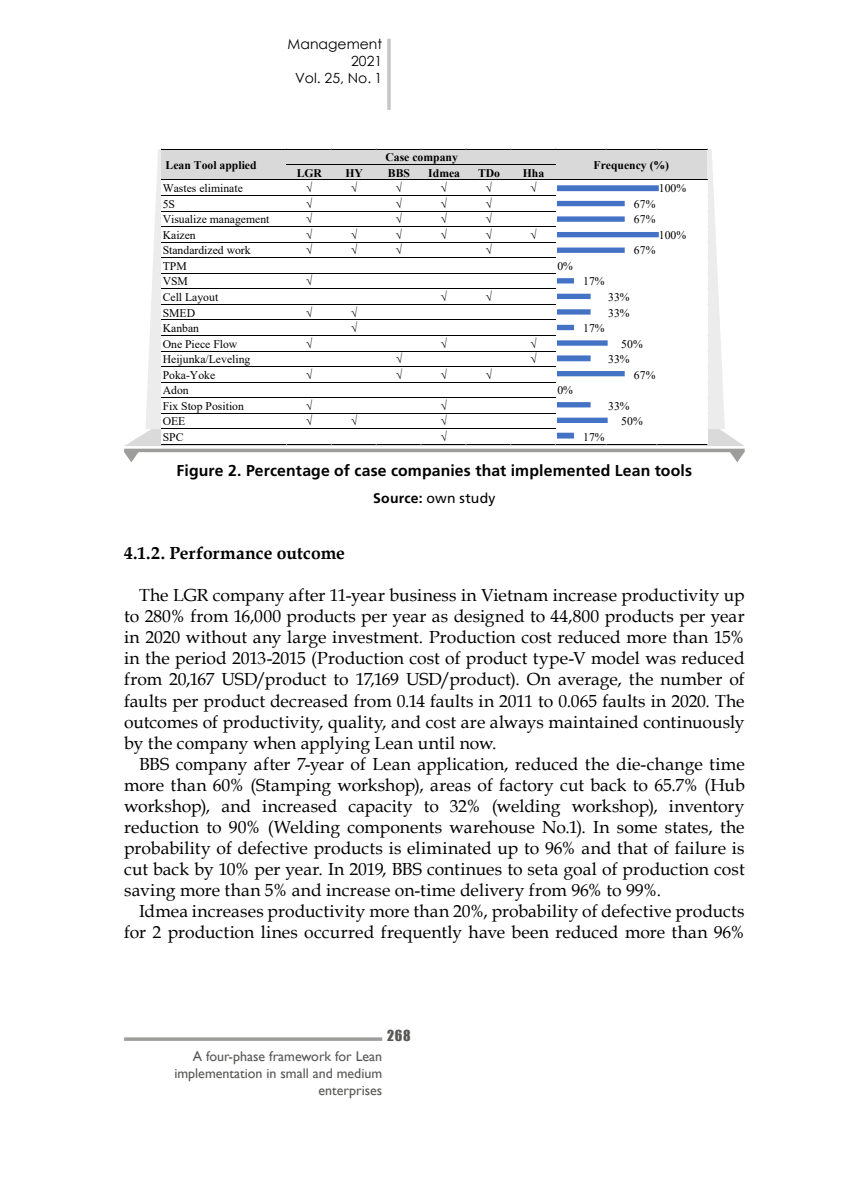
<style>
.page{position:relative;width:844px;height:1191px;background:#fff}
.page>*{position:absolute;margin:0;border:0;box-sizing:border-box;transform-origin:0 0}
.t1{font:17.5px/21px "Book Antiqua";letter-spacing:.005em;color:#000;text-align:justify}
.t2{font:700 17.5px "Book Antiqua";color:#000}
.t3{font:700 15.75px "Frutiger LT Pro";letter-spacing:.01em;color:#000}
.t4{font:14px/16.8px "Gill Sans";color:#575756;text-align:right}
.t5{font:14px/16.8px "Century Gothic";color:#000;text-align:right}
.t6{font:14px "Frutiger LT Pro";letter-spacing:.02em;color:#000}
.t7{font:14px "Impact";color:#575756}
.t8{font:11.72px "Times New Roman";color:#000}
.t9{font:700 11.72px "Times New Roman";color:#000}
.s1{font-weight:700}
</style>
<div class="page">
<hr style="left:124px;top:1037px;width:258px;height:3px;background:#9d9d9c">
<hr style="left:387px;top:39px;width:3px;height:71px;background:#c6c6c6">
<hr style="left:124px;top:449px;width:620px;height:3px;background:#9d9d9c">
<svg style="left:124px;top:452px;width:15px;height:10px"></svg>
<svg style="left:729px;top:452px;width:15px;height:10px"></svg>
<div style="left:161px;top:149px;width:395px;height:31px;background:#d9d9d9"></div>
<div style="left:555px;top:149px;width:152px;height:31px;background:#d9d9d9"></div>
<hr style="left:161px;top:149px;width:546px;height:1px;background:#000">
<hr style="left:286px;top:164px;width:270px;height:1px;background:#000">
<hr style="left:161px;top:179px;width:546px;height:1px;background:#000">
<svg style="left:125px;top:180px;width:619px;height:266px"></svg>
<p class="t9" style="left:165px;top:156px;width:92px">Lean Tool applied</p>
<p class="t5" style="left:287px;top:36px;width:96px">Management<br>2021<br>Vol. 25, No. 1</p>
<p class="t9" style="left:385px;top:149px;width:74px">Case company</p>
<p class="t9" style="left:296px;top:165px;width:27px">LGR</p>
<p class="t9" style="left:345px;top:165px;width:19px">HY</p>
<p class="t9" style="left:388px;top:165px;width:24px">BBS</p>
<p class="t9" style="left:428px;top:165px;width:33px">Idmea</p>
<p class="t9" style="left:478px;top:165px;width:24px">TDo</p>
<p class="t9" style="left:522px;top:165px;width:23px">Hha</p>
<p class="t9" style="left:593px;top:156px;width:77px">Frequency (%)</p>
<p class="t8" style="left:163px;top:180px;width:82px">Wastes eliminate</p>
<p class="t8" style="left:306px;top:180px;width:8px">√</p>
<p class="t8" style="left:351px;top:180px;width:8px">√</p>
<p class="t8" style="left:395px;top:180px;width:8px">√</p>
<p class="t8" style="left:440px;top:180px;width:8px">√</p>
<p class="t8" style="left:485px;top:180px;width:8px">√</p>
<p class="t8" style="left:530px;top:180px;width:8px">√</p>
<p class="t8" style="left:658px;top:180px;width:29px">100%</p>
<p class="t8" style="left:163px;top:195px;width:14px">5S</p>
<p class="t8" style="left:306px;top:195px;width:8px">√</p>
<p class="t8" style="left:395px;top:195px;width:8px">√</p>
<p class="t8" style="left:440px;top:195px;width:8px">√</p>
<p class="t8" style="left:485px;top:195px;width:8px">√</p>
<p class="t8" style="left:633px;top:195px;width:23px">67%</p>
<p class="t8" style="left:163px;top:211px;width:108px">Visualize management</p>
<p class="t8" style="left:306px;top:211px;width:8px">√</p>
<p class="t8" style="left:395px;top:211px;width:8px">√</p>
<p class="t8" style="left:440px;top:211px;width:8px">√</p>
<p class="t8" style="left:485px;top:211px;width:8px">√</p>
<p class="t8" style="left:633px;top:211px;width:23px">67%</p>
<p class="t8" style="left:163px;top:227px;width:35px">Kaizen</p>
<p class="t8" style="left:306px;top:227px;width:8px">√</p>
<p class="t8" style="left:351px;top:227px;width:8px">√</p>
<p class="t8" style="left:395px;top:227px;width:8px">√</p>
<p class="t8" style="left:440px;top:227px;width:8px">√</p>
<p class="t8" style="left:485px;top:227px;width:8px">√</p>
<p class="t8" style="left:530px;top:227px;width:8px">√</p>
<p class="t8" style="left:658px;top:227px;width:29px">100%</p>
<p class="t8" style="left:163px;top:242px;width:89px">Standardized work</p>
<p class="t8" style="left:306px;top:242px;width:8px">√</p>
<p class="t8" style="left:351px;top:242px;width:8px">√</p>
<p class="t8" style="left:395px;top:242px;width:8px">√</p>
<p class="t8" style="left:485px;top:242px;width:8px">√</p>
<p class="t8" style="left:633px;top:242px;width:23px">67%</p>
<p class="t8" style="left:163px;top:258px;width:26px">TPM</p>
<p class="t8" style="left:557px;top:258px;width:17px">0%</p>
<p class="t8" style="left:163px;top:273px;width:27px">VSM</p>
<p class="t8" style="left:306px;top:273px;width:8px">√</p>
<p class="t8" style="left:583px;top:273px;width:23px">17%</p>
<p class="t8" style="left:163px;top:289px;width:57px">Cell Layout</p>
<p class="t8" style="left:440px;top:289px;width:8px">√</p>
<p class="t8" style="left:485px;top:289px;width:8px">√</p>
<p class="t8" style="left:608px;top:289px;width:23px">33%</p>
<p class="t8" style="left:163px;top:304px;width:34px">SMED</p>
<p class="t8" style="left:306px;top:304px;width:8px">√</p>
<p class="t8" style="left:351px;top:304px;width:8px">√</p>
<p class="t8" style="left:608px;top:304px;width:23px">33%</p>
<p class="t8" style="left:163px;top:320px;width:38px">Kanban</p>
<p class="t8" style="left:351px;top:320px;width:8px">√</p>
<p class="t8" style="left:583px;top:320px;width:23px">17%</p>
<p class="t8" style="left:163px;top:335px;width:76px">One Piece Flow</p>
<p class="t8" style="left:306px;top:335px;width:8px">√</p>
<p class="t8" style="left:440px;top:335px;width:8px">√</p>
<p class="t8" style="left:530px;top:335px;width:8px">√</p>
<p class="t8" style="left:621px;top:335px;width:23px">50%</p>
<p class="t8" style="left:163px;top:351px;width:89px">Heijunka/Leveling</p>
<p class="t8" style="left:395px;top:351px;width:8px">√</p>
<p class="t8" style="left:530px;top:351px;width:8px">√</p>
<p class="t8" style="left:608px;top:351px;width:23px">33%</p>
<p class="t8" style="left:163px;top:366px;width:54px">Poka-Yoke</p>
<p class="t8" style="left:306px;top:366px;width:8px">√</p>
<p class="t8" style="left:395px;top:366px;width:8px">√</p>
<p class="t8" style="left:440px;top:366px;width:8px">√</p>
<p class="t8" style="left:485px;top:366px;width:8px">√</p>
<p class="t8" style="left:633px;top:366px;width:23px">67%</p>
<p class="t8" style="left:163px;top:382px;width:27px">Adon</p>
<p class="t8" style="left:557px;top:382px;width:17px">0%</p>
<p class="t8" style="left:163px;top:398px;width:83px">Fix Stop Position</p>
<p class="t8" style="left:306px;top:398px;width:8px">√</p>
<p class="t8" style="left:440px;top:398px;width:8px">√</p>
<p class="t8" style="left:608px;top:398px;width:23px">33%</p>
<p class="t8" style="left:163px;top:413px;width:24px">OEE</p>
<p class="t8" style="left:306px;top:413px;width:8px">√</p>
<p class="t8" style="left:351px;top:413px;width:8px">√</p>
<p class="t8" style="left:440px;top:413px;width:8px">√</p>
<p class="t8" style="left:621px;top:413px;width:23px">50%</p>
<p class="t8" style="left:163px;top:429px;width:22px">SPC</p>
<p class="t8" style="left:440px;top:429px;width:8px">√</p>
<p class="t8" style="left:583px;top:429px;width:23px">17%</p>
<p class="t3" style="left:176px;top:461px;width:517px">Figure 2. Percentage of case companies that implemented Lean tools</p>
<p class="t6" style="left:373px;top:489px;width:124px"><span class="s1">Source:</span> own study</p>
<p class="t2" style="left:124px;top:541px;width:222px">4.1.2. Performance outcome</p>
<p class="t1" style="left:124px;top:584px;width:622px;text-indent:15px">The LGR company after 11-year business in Vietnam increase productivity up to 280% from 16,000 products per year as designed to 44,800 products per year in 2020 without any large investment. Production cost reduced more than 15% in the period 2013-2015 (Production cost of product type-V model was reduced from 20,167 USD/product to 17,169 USD/product). On average, the number of faults per product decreased from 0.14 faults in 2011 to 0.065 faults in 2020. The outcomes of productivity, quality, and cost are always maintained continuously by the company when applying Lean until now.</p>
<p class="t1" style="left:124px;top:752px;width:622px;text-indent:15px">BBS company after 7-year of Lean application, reduced the die-change time more than 60% (Stamping workshop), areas of factory cut back to 65.7% (Hub workshop), and increased capacity to 32% (welding workshop), inventory reduction to 90% (Welding components warehouse No.1). In some states, the probability of defective products is eliminated up to 96% and that of failure is cut back by 10% per year. In 2019, BBS continues to seta goal of production cost saving more than 5% and increase on-time delivery from 96% to 99%.</p>
<p class="t1" style="left:124px;top:899px;width:622px;text-align:right">Idmea increases productivity more than 20%, probability of defective products for 2 production lines occurred frequently have been reduced more than 96%</p>
<p class="t7" style="left:387px;top:1024px;width:25px">268</p>
<p class="t4" style="left:174px;top:1048px;width:209px">A four-phase framework for Lean implementation in small and medium enterprises</p>
</div>
